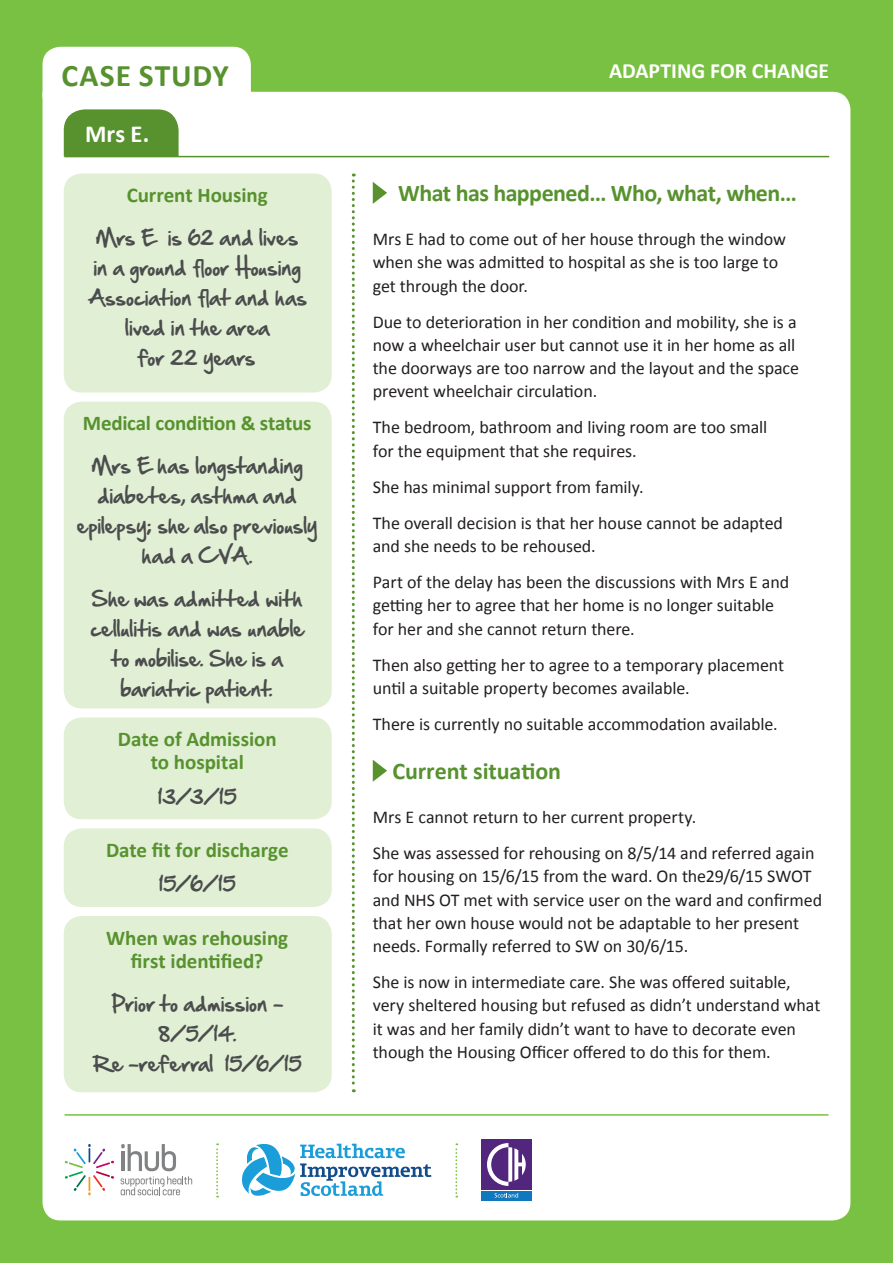
<style>
.page{position:relative;width:893px;height:1263px;background:#79c142}
.page>*{position:absolute;margin:0;border:0;box-sizing:border-box;transform-origin:0 0}
.t1{font:700 31.5px "Calibri";letter-spacing:.03em;color:#57922f}
.t2{font:700 24.45px "Calibri";color:#fff}
.t3{font:700 24px "Calibri";letter-spacing:-.025em;color:#57922f}
.t4{font:700 24px "Calibri";letter-spacing:-.005em;color:#57922f}
.t5{font:700 21.75px "Calibri";color:#fff}
.t6{font:700 21px/23.2px "Calibri";letter-spacing:-.005em;color:#57922f;text-align:center}
.t7{font:18.75px/30px "Hand Of Sean";color:#4b4c4d;text-align:center}
.t8{font:18px/23.2px "Calibri";letter-spacing:-.005em;color:#231f20}
</style>
<div class="page">
<div style="left:43px;top:92px;width:807px;height:1128px;background:#fff"></div>
<div style="left:43px;top:47px;width:208px;height:67px;background:#fff;border-radius:18px"></div>
<div style="left:64px;top:109px;width:115px;height:47px;background:#57922f"></div>
<hr style="left:64px;top:156px;width:765px;height:1px;background:#57922f">
<svg style="left:373px;top:182px;width:14px;height:22px"></svg>
<svg style="left:373px;top:760px;width:14px;height:22px"></svg>
<svg style="left:352px;top:173px;width:3px;height:919px;background:#c1d7b2"></svg>
<div style="left:64px;top:173px;width:268px;height:220px;background:#e1efd4;border-radius:18px"></div>
<div style="left:64px;top:717px;width:268px;height:102px;background:#e1efd4;border-radius:18px"></div>
<div style="left:64px;top:828px;width:268px;height:79px;background:#e1efd4;border-radius:18px"></div>
<div style="left:64px;top:916px;width:268px;height:176px;background:#e1efd4;border-radius:18px"></div>
<div style="left:64px;top:402px;width:268px;height:306px;background:#e1efd4;border-radius:18px"></div>
<hr style="left:65px;top:1114px;width:763px;height:2px;background:#79c142">
<svg style="left:65px;top:1144px;width:49px;height:51px;background:#edebeb"></svg>
<svg style="left:121px;top:1144px;width:71px;height:51px;background:#dededf"></svg>
<svg style="left:242px;top:1144px;width:189px;height:52px;background:#afd6eb"></svg>
<div style="left:481px;top:1139px;width:51px;height:51px;background:#52267d"></div>
<svg style="left:487px;top:1143px;width:39px;height:43px"></svg>
<div style="left:481px;top:1191px;width:51px;height:9px;background:#0f78bf"></div>
<svg style="left:495px;top:1193px;width:23px;height:4px"></svg>
<svg style="left:216px;top:1143px;width:2px;height:54px"></svg>
<svg style="left:455px;top:1143px;width:2px;height:54px"></svg>
<p class="t1" style="left:62px;top:55px;width:169px">CASE STUDY</p>
<p class="t5" style="left:609px;top:57px;width:222px">ADAPTING FOR CHANGE</p>
<p class="t2" style="left:85px;top:118px;width:66px">Mrs E.</p>
<p class="t6" style="left:127px;top:183px;width:143px">Current Housing</p>
<p class="t7" style="left:87px;top:222px;width:221px">Mrs E is 62 and lives in a ground floor Housing<br>Association flat and has lived in the area<br>for 22 years</p>
<p class="t6" style="left:83px;top:411px;width:230px">Medical condition &amp; status</p>
<p class="t7" style="left:77px;top:450px;width:242px">Mrs E has longstanding diabetes, asthma and epilepsy; she also previously had a CVA.</p>
<p class="t7" style="left:90px;top:583px;width:215px">She was admitted with cellulitis and was unable to mobilise. She is a bariatric patient.</p>
<p class="t6" style="left:118px;top:727px;width:160px">Date of Admission to hospital</p>
<p class="t7" style="left:158px;top:781px;width:80px">13/3/15</p>
<p class="t6" style="left:106px;top:838px;width:184px">Date fit for discharge</p>
<p class="t7" style="left:159px;top:869px;width:78px">15/6/15</p>
<p class="t6" style="left:106px;top:926px;width:183px">When was rehousing first identified?</p>
<p class="t7" style="left:93px;top:988px;width:211px">Prior to admission –<br>8/5/14.<br>Re -referral 15/6/15</p>
<p class="t3" style="left:398px;top:177px;width:400px">What has happened… Who, what, when…</p>
<p class="t8" style="left:373px;top:228px;width:415px">Mrs E had to come out of her house through the window when she was admitted to hospital as she is too large to get through the door.</p>
<p class="t8" style="left:373px;top:310px;width:428px">Due to deterioration in her condition and mobility, she is a now a wheelchair user but cannot use it in her home as all the doorways are too narrow and the layout and the space prevent wheelchair circulation.</p>
<p class="t8" style="left:373px;top:416px;width:396px">The bedroom, bathroom and living room are too small for the equipment that she requires.</p>
<p class="t8" style="left:373px;top:469px;width:412px;line-height:36px">She has minimal support from family.<br>The overall decision is that her house cannot be adapted</p>
<p class="t8" style="left:373px;top:528px;width:418px;line-height:36px">and she needs to be rehoused.<br>Part of the delay has been the discussions with Mrs E and</p>
<p class="t8" style="left:373px;top:594px;width:403px">getting her to agree that her home is no longer suitable for her and she cannot return there.</p>
<p class="t8" style="left:373px;top:653px;width:413px">Then also getting her to agree to a temporary placement until a suitable property becomes available.</p>
<p class="t8" style="left:373px;top:712px;width:407px">There is currently no suitable accommodation available.</p>
<p class="t4" style="left:393px;top:755px;width:170px">Current situation</p>
<p class="t8" style="left:373px;top:799px;width:443px;line-height:36px">Mrs E cannot return to her current property.<br>She was assessed for rehousing on 8/5/14 and referred again</p>
<p class="t8" style="left:373px;top:865px;width:451px">for housing on 15/6/15 from the ward. On the29/6/15 SWOT and NHS OT met with service user on the ward and confirmed that her own house would not be adaptable to her present needs. Formally referred to SW on 30/6/15.</p>
<p class="t8" style="left:373px;top:970px;width:449px">She is now in intermediate care. She was offered suitable, very sheltered housing but refused as didn’t understand what it was and her family didn’t want to have to decorate even though the Housing Officer offered to do this for them.</p>
</div>
